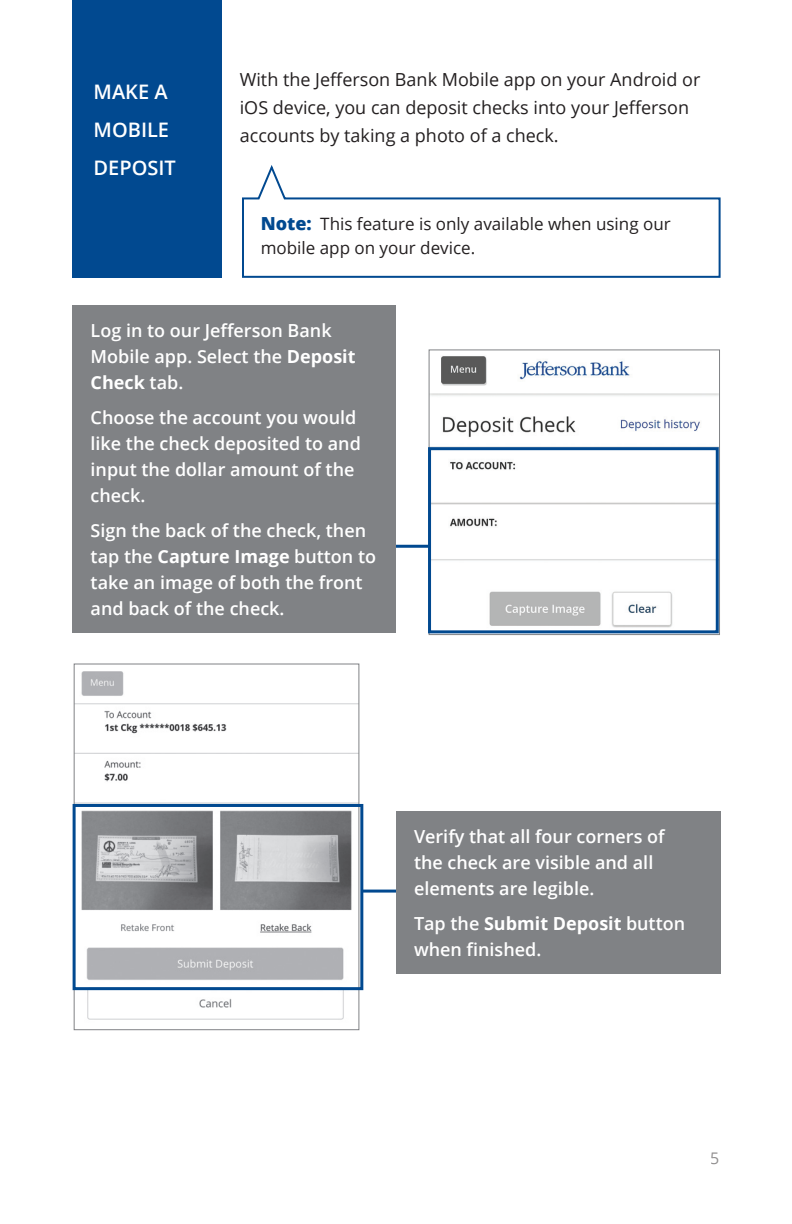
<style>
.page{position:relative;width:792px;height:1224px;background:#fff}
.page>*{position:absolute;margin:0;border:0;box-sizing:border-box;transform-origin:0 0}
.CHAPTER_TITLES{font:600 20px/38px "Open Sans";color:#fff}
.Bubble_Box{font:600 18px/26px "Open Sans";color:#fff}
.BODY_TEXT{font:18px/28px "Open Sans";color:#231f20}
.NOTES2{font:17px/24px "Open Sans";color:#231f20}
.t1{font:16px "Open Sans";color:#231f20}
.s1{font-weight:800;font-size:18px;color:#014990}
.s2{font-weight:700}
</style>
<div class="page">
<div style="left:72px;top:0;width:150px;height:278px;background:#014990"></div>
<img style="left:76px;top:671px;width:281px;height:349px">
<div style="left:74px;top:664px;width:285px;height:366px;border:1px solid #808285"></div>
<img style="left:431px;top:356px;width:287px;height:272px">
<div style="left:429px;top:350px;width:291px;height:285px;border:1px solid #808285"></div>
<div style="left:428px;top:447px;width:291px;height:186px;border:3px solid #014990"></div>
<hr style="left:372px;top:545px;width:56px;height:3px;background:#014990">
<div style="left:73px;top:804px;width:290px;height:186px;border:3px solid #014990"></div>
<hr style="left:363px;top:890px;width:57px;height:3px;background:#014990">
<svg style="left:242px;top:165px;width:479px;height:113px"></svg>
<div style="left:73px;top:306px;width:323px;height:327px;background:#808285"></div>
<div style="left:396px;top:811px;width:325px;height:163px;background:#808285"></div>
<p class="CHAPTER_TITLES" style="left:94px;top:73px;width:84px">MAKE A<br>MOBILE<br>DEPOSIT</p>
<p class="BODY_TEXT" style="left:240px;top:65px;width:462px">With the Jefferson Bank Mobile app on your Android or iOS device, you can deposit checks into your Jefferson accounts by taking a photo of a check.</p>
<p class="NOTES2" style="left:261px;top:211px;width:412px"><span class="s1">Note:</span> This feature is only available when using our mobile app on your device.</p>
<p class="Bubble_Box" style="left:91px;top:317px;width:267px">Log in to our Jefferson Bank<br>Mobile app. Select the <span class="s2">Deposit<br>Check</span> tab.</p>
<p class="Bubble_Box" style="left:91px;top:404px;width:272px">Choose the account you would like the check deposited to and input the dollar amount of the check.</p>
<p class="Bubble_Box" style="left:91px;top:517px;width:287px">Sign the back of the check, then tap the <span class="s2">Capture Image</span> button to take an image of both the front and back of the check.</p>
<p class="Bubble_Box" style="left:414px;top:823px;width:252px">Verify that all four corners of the check are visible and all elements are legible.</p>
<p class="Bubble_Box" style="left:414px;top:910px;width:273px">Tap the <span class="s2">Submit Deposit</span> button when finished.</p>
<p class="t1" style="left:711px;top:1147px;width:11px">5</p>
</div>
